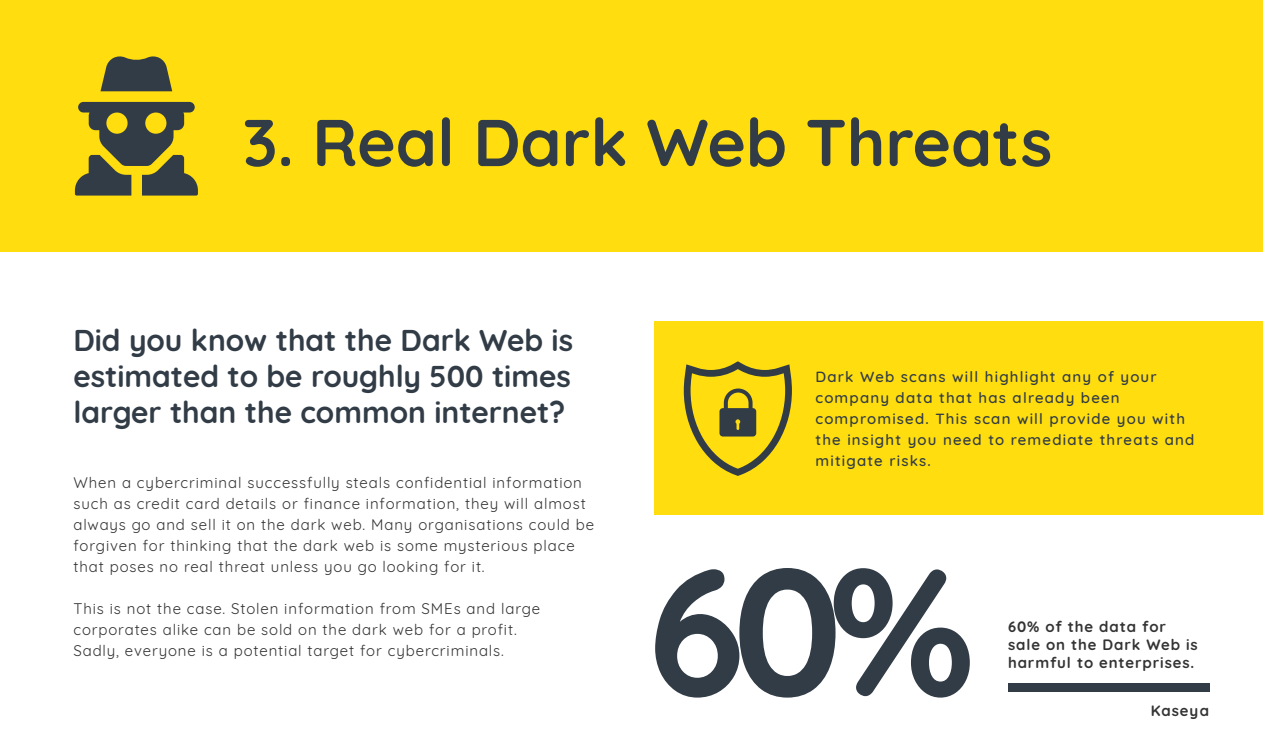
<style>
.page{position:relative;width:1263px;height:750px;background:#fff}
.page>*{position:absolute;margin:0;border:0;box-sizing:border-box;transform-origin:0 0}
.t1{font:700 180px "Quicksand";color:#313c46}
.t2{font:700 66px "Quicksand";color:#313c46}
.t3{font:700 30px/36px "Quicksand";color:#313c46;text-align:justify}
.t4{font:15px/21px "Quicksand";letter-spacing:.06em;color:#333}
.t5{font:500 15px/21px "Quicksand";letter-spacing:.08em;color:#313c46}
.t6{font:700 15px/18px "Quicksand";letter-spacing:.06em;color:#333}
</style>
<div class="page">
<div style="left:0;top:0;width:1263px;height:252px;background:#ffdd0f"></div>
<div style="left:1008px;top:683px;width:201px;height:9px;background:#313c46"></div>
<div style="left:654px;top:321px;width:609px;height:193px;background:#ffdd0f"></div>
<svg style="left:684px;top:361px;width:108px;height:115px"></svg>
<svg style="left:75px;top:56px;width:123px;height:140px"></svg>
<h2 class="t2" style="left:243px;top:88px;width:811px">3. Real Dark Web Threats</h2>
<h3 class="t3" style="left:73px;top:320px;width:501px">Did you know that the Dark Web is estimated to be roughly 500 times larger than the common internet?</h3>
<p class="t4" style="left:73px;top:470px;width:522px">When a cybercriminal successfully steals confidential information such as credit card details or finance information, they will almost always go and sell it on the dark web. Many organisations could be forgiven for thinking that the dark web is some mysterious place that poses no real threat unless you go looking for it.</p>
<p class="t4" style="left:73px;top:596px;width:468px">This is not the case. Stolen information from SMEs and large corporates alike can be sold on the dark web for a profit.<br>Sadly, everyone is a potential target for cybercriminals.</p>
<p class="t5" style="left:815px;top:365px;width:380px">Dark Web scans will highlight any of your company data that has already been compromised. This scan will provide you with the insight you need to remediate threats and mitigate risks.</p>
<h1 class="t1" style="left:648px;top:483px;width:329px">60%</h1>
<p class="t6" style="left:1008px;top:616px;width:191px">60% of the data for sale on the Dark Web is harmful to enterprises.</p>
<p class="t6" style="left:1151px;top:701px;width:60px">Kaseya</p>
</div>
